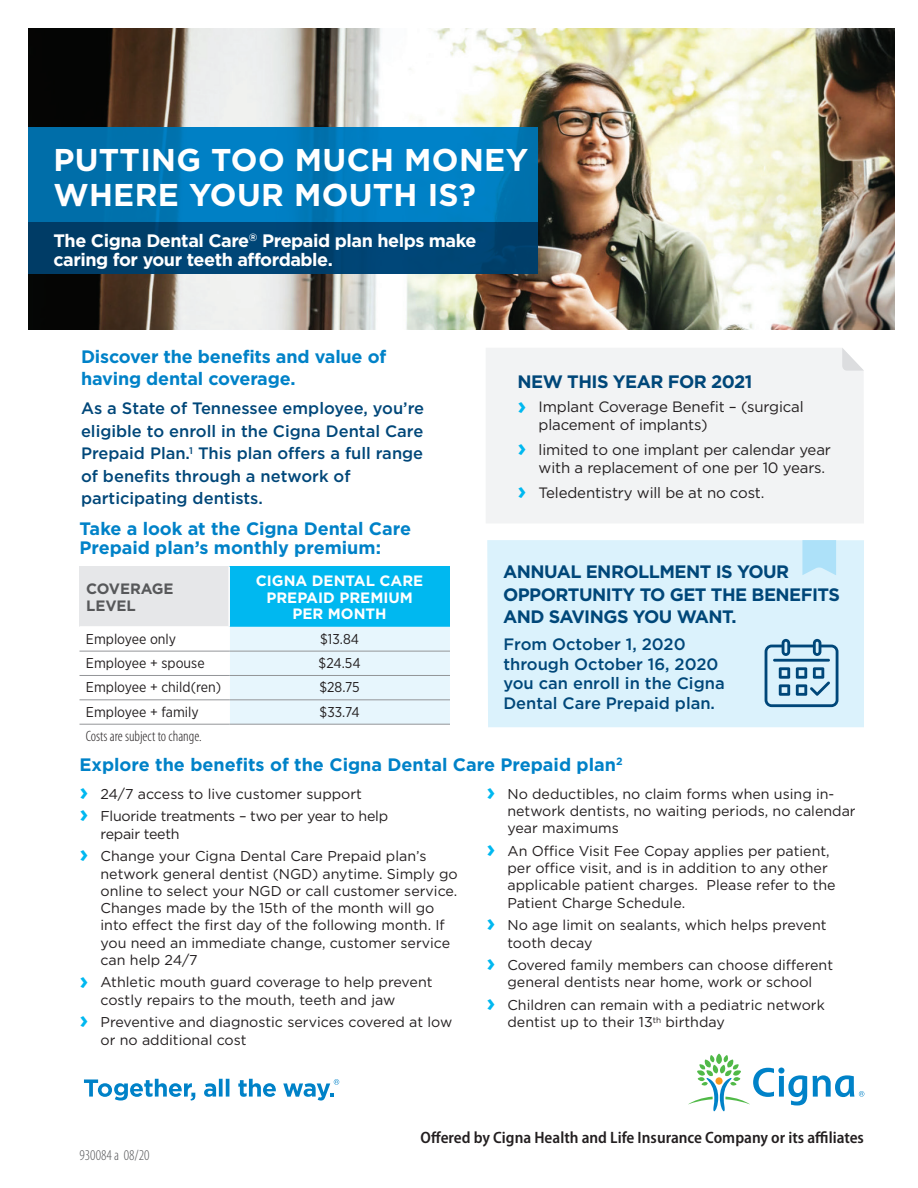
<style>
.page{position:relative;width:918px;height:1188px;background:#fff}
.page>*{position:absolute;margin:0;border:0;box-sizing:border-box;transform-origin:0 0}
.Headline_2_bars_phot{font:700 31.5px/34.5px "Gotham";letter-spacing:.01em;color:#fff}
.Body_copy__book_9_5{font:700 18px/22.5px "Gotham";color:#0082c8}
.Sidebar_copy_medium{font:700 18px/22.5px "Gotham";letter-spacing:-.03em;color:#004779}
.Subheadline_bold_14{font:700 18px/19.5px "Gotham";letter-spacing:-.025em;color:#fff}
.Body_copy__book_9_5-2{font:500 16.5px/22.5px "Gotham";color:#004779}
.Sidebar_copy_medium-2{font:500 16.5px/19.5px "Gotham";color:#004779}
.Legal_copy_Cat{font:600 semi-condensed 16.5px "Myriad Pro";color:#231f20}
.Bullet_copy_book_9_5{font:15px/18px "Gotham";letter-spacing:-.01em;color:#231f20}
.Chart_heading_center{font:700 15px/16.5px "Gotham";color:#fff;text-align:center}
.Chart_copy{font:300 condensed 15px "Myriad Pro";color:#231f20}
.Chart_heading_center-2{font:700 15px/16.5px "Gotham";letter-spacing:-.005em;color:#57585a}
.Legal_copy_Cat-2{font:300 condensed 15px "Myriad Pro";color:#57585a}
.Bullet_copy_book_9_5-2{font:14.25px/17.2px "Gotham";color:#231f20}
.Chart_copy-2{font:14.25px "Gotham Narrow";color:#231f20}
.Bullet_copy_book_9_5-3{font:14.25px/17.2px "Gotham";letter-spacing:-.02em;color:#231f20}
.s1{font-weight:700;font-size:24px;color:#00b8f0}
</style>
<div class="page">
<img style="left:29px;top:28px;width:866px;height:301px">
<svg style="left:29px;top:127px;width:509px;height:96px;fill:#007ec1"></svg>
<div style="left:29px;top:223px;width:509px;height:51px;background:linear-gradient(to bottom,#004270,#004270)"></div>
<div style="left:487px;top:540px;width:377px;height:187px;background:#dbf2fc"></div>
<svg style="left:802px;top:540px;width:34px;height:35px"></svg>
<svg style="left:765px;top:639px;width:73px;height:68px"></svg>
<div style="left:486px;top:348px;width:378px;height:175px;background:#f2f3f4"></div>
<svg style="left:842px;top:348px;width:22px;height:23px"></svg>
<svg style="left:84px;top:1079px;width:111px;height:22px"></svg>
<svg style="left:204px;top:1079px;width:25px;height:18px"></svg>
<svg style="left:238px;top:1079px;width:38px;height:18px"></svg>
<svg style="left:283px;top:1079px;width:56px;height:22px"></svg>
<svg style="left:688px;top:1054px;width:176px;height:57px"></svg>
<div style="left:80px;top:566px;width:149px;height:61px;background:#e6e7e9"></div>
<div style="left:229px;top:566px;width:221px;height:61px;background:#00b8f0"></div>
<svg style="left:80px;top:627px;width:370px;height:97px"></svg>
<hr style="left:228px;top:566px;width:2px;height:61px;background:#fff">
<hr style="left:228px;top:627px;width:2px;height:24px;background:#fff">
<hr style="left:228px;top:651px;width:2px;height:24px;background:#fff">
<hr style="left:228px;top:676px;width:2px;height:24px;background:#fff">
<hr style="left:228px;top:700px;width:2px;height:24px;background:#fff">
<hr style="left:80px;top:626px;width:148px;height:1px;background:#fff">
<hr style="left:80px;top:651px;width:149px;height:1px;background:#939598">
<hr style="left:229px;top:651px;width:221px;height:1px;background:#939598">
<hr style="left:80px;top:675px;width:149px;height:1px;background:#939598">
<hr style="left:229px;top:675px;width:221px;height:1px;background:#939598">
<hr style="left:80px;top:700px;width:149px;height:1px;background:#939598">
<hr style="left:229px;top:700px;width:221px;height:1px;background:#939598">
<hr style="left:80px;top:724px;width:149px;height:1px;background:#939598">
<hr style="left:229px;top:724px;width:221px;height:1px;background:#939598">
<p class="Headline_2_bars_phot" style="left:53px;top:142px;width:476px">PUTTING TOO MUCH MONEY<br>WHERE YOUR MOUTH IS?</p>
<p class="Subheadline_bold_14" style="left:53px;top:230px;width:425px">The Cigna Dental Care<sup>®</sup> Prepaid plan helps make caring for your teeth affordable.</p>
<p class="Body_copy__book_9_5" style="left:81px;top:345px;width:307px">Discover the benefits and value of having dental coverage.</p>
<p class="Body_copy__book_9_5-2" style="left:81px;top:397px;width:345px">As a State of Tennessee employee, you’re eligible to enroll in the Cigna Dental Care Prepaid Plan.<sup>1</sup> This plan offers a full range of benefits through a network of participating dentists.</p>
<p class="Body_copy__book_9_5" style="left:80px;top:519px;width:333px;line-height:18.8px">Take a look at the Cigna Dental Care<br>Prepaid plan’s monthly premium:</p>
<p class="Chart_heading_center-2" style="left:86px;top:581px;width:89px">COVERAGE<br>LEVEL</p>
<p class="Chart_heading_center" style="left:256px;top:572px;width:169px">CIGNA DENTAL CARE<br>PREPAID PREMIUM<br>PER MONTH</p>
<p class="Chart_copy-2" style="left:86px;top:630px;width:92px">Employee only</p>
<p class="Chart_copy-2" style="left:320px;top:630px;width:40px">$13.84</p>
<p class="Chart_copy-2" style="left:86px;top:654px;width:120px">Employee + spouse</p>
<p class="Chart_copy-2" style="left:319px;top:654px;width:43px">$24.54</p>
<p class="Chart_copy-2" style="left:86px;top:678px;width:137px">Employee + child(ren)</p>
<p class="Chart_copy-2" style="left:319px;top:678px;width:42px">$28.75</p>
<p class="Chart_copy-2" style="left:86px;top:703px;width:114px">Employee + family</p>
<p class="Chart_copy-2" style="left:320px;top:703px;width:42px">$33.74</p>
<p class="Chart_copy" style="left:86px;top:728px;width:117px">Costs are subject to change.</p>
<p class="Sidebar_copy_medium" style="left:518px;top:370px;width:236px">NEW THIS YEAR FOR 2021</p>
<p class="Bullet_copy_book_9_5" style="left:539px;top:398px;width:267px;text-indent:-21px"><span class="s1">›</span> Implant Coverage Benefit – (surgical placement of implants)</p>
<p class="Bullet_copy_book_9_5" style="left:539px;top:441px;width:294px;text-indent:-21px"><span class="s1">›</span> limited to one implant per calendar year with a replacement of one per 10 years.</p>
<p class="Bullet_copy_book_9_5" style="left:518px;top:483px;width:248px"><span class="s1">›</span> Teledentistry will be at no cost.</p>
<p class="Sidebar_copy_medium" style="left:503px;top:560px;width:338px">ANNUAL ENROLLMENT IS YOUR<br>OPPORTUNITY TO GET THE BENEFITS<br>AND SAVINGS YOU WANT.</p>
<p class="Sidebar_copy_medium-2" style="left:503px;top:635px;width:223px">From October 1, 2020 through October 16, 2020 you can enroll in the Cigna<br>Dental Care Prepaid plan.</p>
<p class="Body_copy__book_9_5" style="left:80px;top:753px;width:545px">Explore the benefits of the Cigna Dental Care Prepaid plan<sup>2</sup></p>
<p class="Bullet_copy_book_9_5-2" style="left:80px;top:785px;width:284px"><span class="s1">›</span> 24/7 access to live customer support</p>
<p class="Bullet_copy_book_9_5-3" style="left:100px;top:807px;width:289px;text-indent:-21px"><span class="s1">›</span> Fluoride treatments – two per year to help repair teeth</p>
<p class="Bullet_copy_book_9_5-2" style="left:100px;top:847px;width:359px;text-indent:-21px"><span class="s1">›</span> Change your Cigna Dental Care Prepaid plan’s network general dentist (NGD) anytime. Simply go online to select your NGD or call customer service.<br>Changes made by the 15th of the month will go into effect the first day of the following month. If you need an immediate change, customer service can help 24/7</p>
<p class="Bullet_copy_book_9_5-2" style="left:100px;top:973px;width:334px;text-indent:-21px"><span class="s1">›</span> Athletic mouth guard coverage to help prevent costly repairs to the mouth, teeth and jaw</p>
<p class="Bullet_copy_book_9_5-2" style="left:100px;top:1013px;width:353px;text-indent:-21px"><span class="s1">›</span> Preventive and diagnostic services covered at low or no additional cost</p>
<p class="Bullet_copy_book_9_5-2" style="left:507px;top:785px;width:350px;text-indent:-21px"><span class="s1">›</span> No deductibles, no claim forms when using in&shy;network dentists, no waiting periods, no calendar year maximums</p>
<p class="Bullet_copy_book_9_5-2" style="left:507px;top:842px;width:330px;text-indent:-21px"><span class="s1">›</span> An Office Visit Fee Copay applies per patient, per office visit, and is in addition to any other applicable patient charges. Please refer to the Patient Charge Schedule.</p>
<p class="Bullet_copy_book_9_5-2" style="left:507px;top:916px;width:321px;text-indent:-21px"><span class="s1">›</span> No age limit on sealants, which helps prevent tooth decay</p>
<p class="Bullet_copy_book_9_5-2" style="left:486px;top:956px;width:348px;text-align:center"><span class="s1">›</span> Covered family members can choose different general dentists near home, work or school</p>
<p class="Bullet_copy_book_9_5-2" style="left:507px;top:996px;width:319px;text-indent:-21px"><span class="s1">›</span> Children can remain with a pediatric network dentist up to their 13<sup>th</sup> birthday</p>
<p class="Legal_copy_Cat-2" style="left:80px;top:1147px;width:72px">930084 a 08/20</p>
<p class="Legal_copy_Cat" style="left:421px;top:1129px;width:445px">Offered by Cigna Health and Life Insurance Company or its affiliates</p>
</div>
